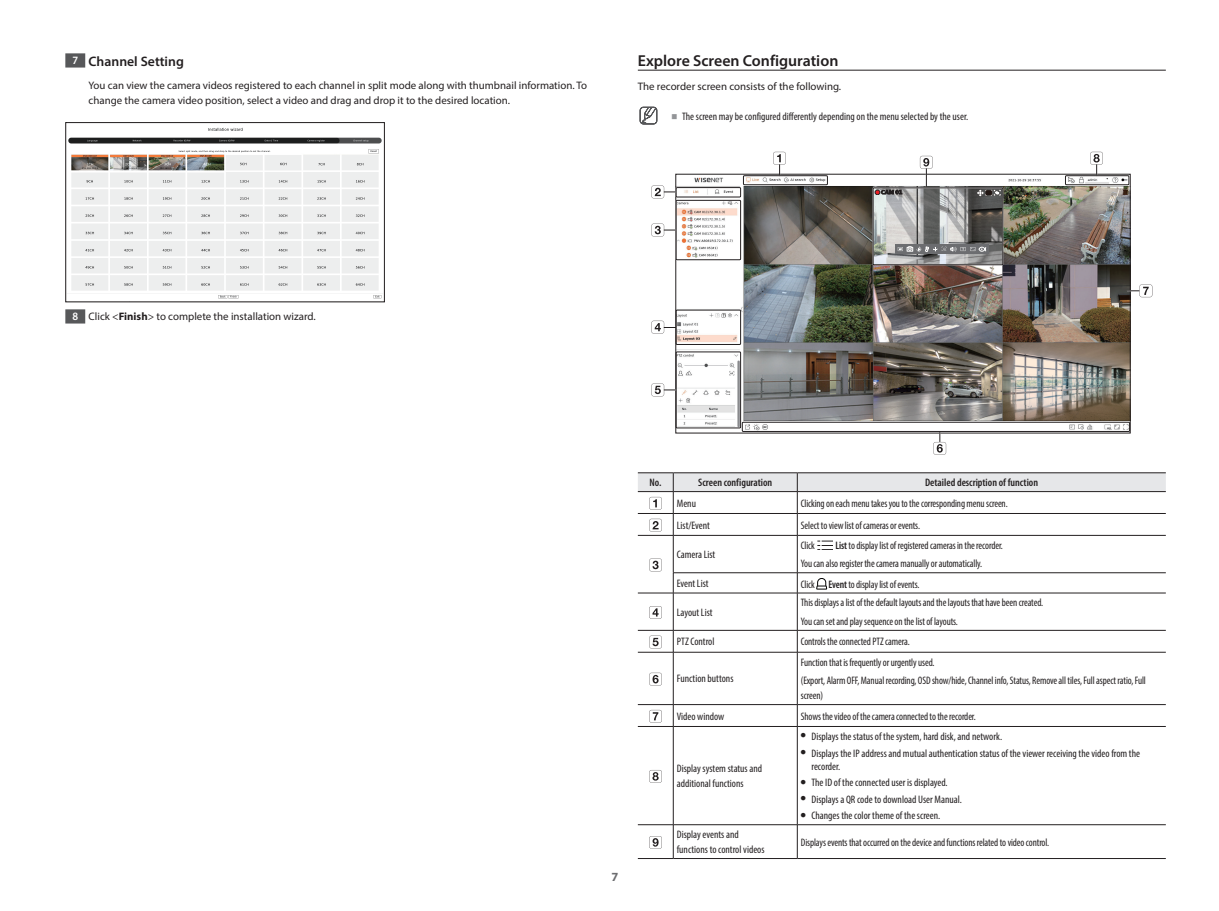
<style>
.page{position:relative;width:1219px;height:911px;background:#fff}
.page>*{position:absolute;margin:0;border:0;box-sizing:border-box;transform-origin:0 0}
.t1{font:600 15.88px "Myriad Pro";color:#231f20}
.t2{font:600 13.75px "Myriad Pro";color:#231f20}
.t3{font:700 12.5px "Myriad Pro";color:#6c6d70}
.t4{font:condensed 10.88px/18.5px "Myriad Pro";letter-spacing:-.01em;color:#231f20;scale:.95 1}
.t5{font:condensed 10.88px/15px "Myriad Pro";letter-spacing:-.01em;color:#231f20}
.t6{font:10.88px/15px "Myriad Pro";color:#231f20}
.t7{font:600 condensed 10.88px "Myriad Pro";color:#231f20}
.s1{font-family:"Noto Sans CJ Kkr";font-stretch:normal;font-size:6.25px;color:#939598}
.s2{font-weight:600;font-size:11.25px;color:#fff}
.s3{font-weight:700}
.s4{font-weight:600}
</style>
<div class="page">
<div style="left:65px;top:53px;width:20px;height:15px;background:#57585a"></div>
<img style="left:68px;top:127px;width:314px;height:172px">
<div style="left:66px;top:122px;width:319px;height:180px;border:1px solid #231f20"></div>
<div style="left:65px;top:309px;width:20px;height:14px;background:#57585a"></div>
<hr style="left:638px;top:70px;width:528px;height:1px;background:#231f20">
<svg style="left:640px;top:107px;width:17px;height:17px"></svg>
<img style="left:678px;top:177px;width:450px;height:254px">
<div style="left:676px;top:200px;width:65px;height:60px;border:1px solid #231f20"></div>
<div style="left:676px;top:310px;width:65px;height:35px;border:1px solid #231f20"></div>
<div style="left:676px;top:351px;width:65px;height:77px;border:1px solid #231f20"></div>
<div style="left:676px;top:187px;width:65px;height:10px;border:1px solid #231f20"></div>
<svg style="left:773px;top:152px;width:13px;height:23px"></svg>
<svg style="left:1090px;top:152px;width:13px;height:23px"></svg>
<svg style="left:920px;top:156px;width:13px;height:31px"></svg>
<div style="left:743px;top:175px;width:85px;height:10px;border:1px solid #231f20"></div>
<div style="left:1065px;top:175px;width:64px;height:10px;border:1px solid #231f20"></div>
<svg style="left:651px;top:185px;width:25px;height:13px"></svg>
<svg style="left:651px;top:224px;width:25px;height:12px"></svg>
<svg style="left:651px;top:321px;width:25px;height:12px"></svg>
<svg style="left:651px;top:383px;width:25px;height:13px"></svg>
<svg style="left:933px;top:432px;width:13px;height:23px"></svg>
<div style="left:742px;top:422px;width:388px;height:10px;border:1px solid #231f20"></div>
<svg style="left:1127px;top:284px;width:25px;height:13px"></svg>
<div style="left:873px;top:187px;width:130px;height:78px;border:1px solid #231f20"></div>
<div style="left:895px;top:244px;width:94px;height:10px;background:#6c6d70"></div>
<svg style="left:898px;top:246px;width:88px;height:6px"></svg>
<svg style="left:875px;top:190px;width:27px;height:5px"></svg>
<svg style="left:977px;top:190px;width:24px;height:6px"></svg>
<hr style="left:673px;top:535px;width:1px;height:37px;background:#231f20">
<hr style="left:797px;top:535px;width:1px;height:37px;background:#231f20">
<hr style="left:673px;top:572px;width:124px;height:1px;background:#231f20">
<svg style="left:673px;top:573px;width:1px;height:20px"></svg>
<hr style="left:797px;top:572px;width:369px;height:1px;background:#231f20">
<svg style="left:797px;top:573px;width:1px;height:20px"></svg>
<hr style="left:638px;top:593px;width:35px;height:1px;background:#231f20">
<hr style="left:673px;top:593px;width:124px;height:1px;background:#231f20">
<hr style="left:673px;top:593px;width:1px;height:37px;background:#231f20">
<hr style="left:797px;top:593px;width:369px;height:1px;background:#231f20">
<hr style="left:797px;top:593px;width:1px;height:37px;background:#231f20">
<hr style="left:638px;top:630px;width:35px;height:1px;background:#231f20">
<hr style="left:673px;top:630px;width:124px;height:1px;background:#231f20">
<svg style="left:673px;top:630px;width:1px;height:22px"></svg>
<hr style="left:797px;top:630px;width:369px;height:1px;background:#231f20">
<svg style="left:797px;top:630px;width:1px;height:22px"></svg>
<hr style="left:638px;top:652px;width:35px;height:1px;background:#231f20">
<hr style="left:673px;top:652px;width:124px;height:1px;background:#231f20">
<hr style="left:673px;top:652px;width:1px;height:52px;background:#231f20">
<hr style="left:797px;top:652px;width:369px;height:1px;background:#231f20">
<hr style="left:797px;top:652px;width:1px;height:52px;background:#231f20">
<hr style="left:638px;top:704px;width:35px;height:1px;background:#231f20">
<hr style="left:673px;top:704px;width:124px;height:1px;background:#231f20">
<svg style="left:673px;top:704px;width:1px;height:22px"></svg>
<hr style="left:797px;top:704px;width:369px;height:1px;background:#231f20">
<svg style="left:797px;top:704px;width:1px;height:22px"></svg>
<hr style="left:638px;top:726px;width:35px;height:1px;background:#231f20">
<hr style="left:673px;top:726px;width:124px;height:1px;background:#231f20">
<hr style="left:673px;top:726px;width:1px;height:98px;background:#231f20">
<hr style="left:797px;top:726px;width:369px;height:1px;background:#231f20">
<hr style="left:797px;top:726px;width:1px;height:98px;background:#231f20">
<hr style="left:638px;top:824px;width:35px;height:1px;background:#231f20">
<hr style="left:673px;top:824px;width:124px;height:1px;background:#231f20">
<hr style="left:673px;top:825px;width:1px;height:33px;background:#231f20">
<hr style="left:797px;top:824px;width:369px;height:1px;background:#231f20">
<hr style="left:797px;top:825px;width:1px;height:33px;background:#231f20">
<hr style="left:638px;top:472px;width:35px;height:1px;background:#231f20">
<hr style="left:673px;top:472px;width:124px;height:1px;background:#231f20">
<hr style="left:797px;top:472px;width:369px;height:1px;background:#231f20">
<hr style="left:638px;top:858px;width:35px;height:1px;background:#231f20">
<hr style="left:673px;top:858px;width:124px;height:1px;background:#231f20">
<hr style="left:797px;top:858px;width:369px;height:1px;background:#231f20">
<svg style="left:649px;top:558px;width:13px;height:13px"></svg>
<svg style="left:638px;top:473px;width:528px;height:77px"></svg>
<div style="left:816px;top:585px;width:11px;height:4px;border:1px solid #030303"></div>
<svg style="left:817px;top:578px;width:9px;height:8px"></svg>
<svg style="left:649px;top:606px;width:13px;height:13px"></svg>
<svg style="left:649px;top:635px;width:13px;height:13px"></svg>
<svg style="left:649px;top:673px;width:13px;height:12px"></svg>
<svg style="left:649px;top:710px;width:13px;height:12px"></svg>
<svg style="left:649px;top:770px;width:13px;height:12px"></svg>
<svg style="left:649px;top:836px;width:13px;height:12px"></svg>
<p class="t2" style="left:72px;top:53px;width:113px"><sup>7</sup> Channel Setting</p>
<p class="t6" style="left:89px;top:77px;width:500px">You can view the camera videos registered to each channel in split mode along with thumbnail information. To change the camera video position, select a video and drag and drop it to the desired location.</p>
<h1 class="t1" style="left:638px;top:51px;width:202px">Explore Screen Configuration</h1>
<p class="t6" style="left:638px;top:79px;width:205px">The recorder screen consists of the following.</p>
<p class="t5" style="left:671px;top:109px;width:298px"><span class="s1">■</span> The screen may be configured differently depending on the menu selected by the user.</p>
<p class="t6" style="left:72px;top:309px;width:245px"><span class="s2">8</span> Click &lt;<span class="s3">Finish</span>&gt; to complete the installation wizard.</p>
<p class="t3" style="left:611px;top:869px;width:8px">7</p>
<p class="t7" style="left:650px;top:476px;width:13px">No.</p>
<p class="t7" style="left:698px;top:476px;width:76px">Screen configuration</p>
<p class="t7" style="left:925px;top:476px;width:115px">Detailed description of function</p>
<p class="t5" style="left:677px;top:495px;width:21px">Menu</p>
<p class="t4" style="left:801px;top:493px;width:219px">Clicking on each menu takes you to the corresponding menu screen.</p>
<p class="t5" style="left:677px;top:517px;width:35px">List/Event</p>
<p class="t4" style="left:801px;top:515px;width:127px">Select to view list of cameras or events.</p>
<p class="t5" style="left:677px;top:547px;width:40px">Camera List</p>
<p class="t4" style="left:801px;top:536px;width:214px;text-indent:35px"><span class="s4">List</span> to display list of registered cameras in the recorder.<br>You can also register the camera manually or automatically.</p>
<p class="t4" style="left:801px;top:536px;width:16px">Click</p>
<p class="t5" style="left:677px;top:576px;width:33px">Event List</p>
<p class="t4" style="left:801px;top:574px;width:126px">Click <span class="s4">Event</span> to display list of events.</p>
<p class="t5" style="left:677px;top:604px;width:37px">Layout List</p>
<p class="t4" style="left:801px;top:593px;width:257px">This displays a list of the default layouts and the layouts that have been created.<br>You can set and play sequence on the list of layouts.</p>
<p class="t5" style="left:677px;top:634px;width:39px">PTZ Control</p>
<p class="t4" style="left:801px;top:632px;width:116px">Controls the connected PTZ camera.</p>
<p class="t5" style="left:677px;top:671px;width:58px">Function buttons</p>
<p class="t4" style="left:801px;top:652px;width:365px">Function that is frequently or urgently used.<br>(Export, Alarm OFF, Manual recording, OSD show/hide, Channel info, Status, Remove all tiles, Full aspect ratio, Full</p>
<p class="t4" style="left:801px;top:686px;width:25px">screen)</p>
<p class="t5" style="left:677px;top:708px;width:49px">Video window</p>
<p class="t4" style="left:801px;top:706px;width:186px">Shows the video of the camera connected to the recorder.</p>
<p class="t5" style="left:677px;top:761px;width:87px">Display system status and additional functions</p>
<p class="t5" style="left:801px;top:728px;width:203px"><sup>●</sup> Displays the status of the system, hard disk, and network.</p>
<p class="t5" style="left:811px;top:746px;width:330px;line-height:13px;text-indent:-11px"><sup>●</sup> Displays the IP address and mutual authentication status of the viewer receiving the video from the recorder.</p>
<p class="t5" style="left:801px;top:775px;width:148px"><sup>●</sup> The ID of the connected user is displayed.</p>
<p class="t5" style="left:801px;top:791px;width:162px"><sup>●</sup> Displays a QR code to download User Manual.</p>
<p class="t5" style="left:801px;top:808px;width:141px"><sup>●</sup> Changes the color theme of the screen.</p>
<p class="t5" style="left:677px;top:827px;width:89px">Display events and functions to control videos</p>
<p class="t4" style="left:801px;top:832px;width:263px">Displays events that occurred on the device and functions related to video control.</p>
</div>
